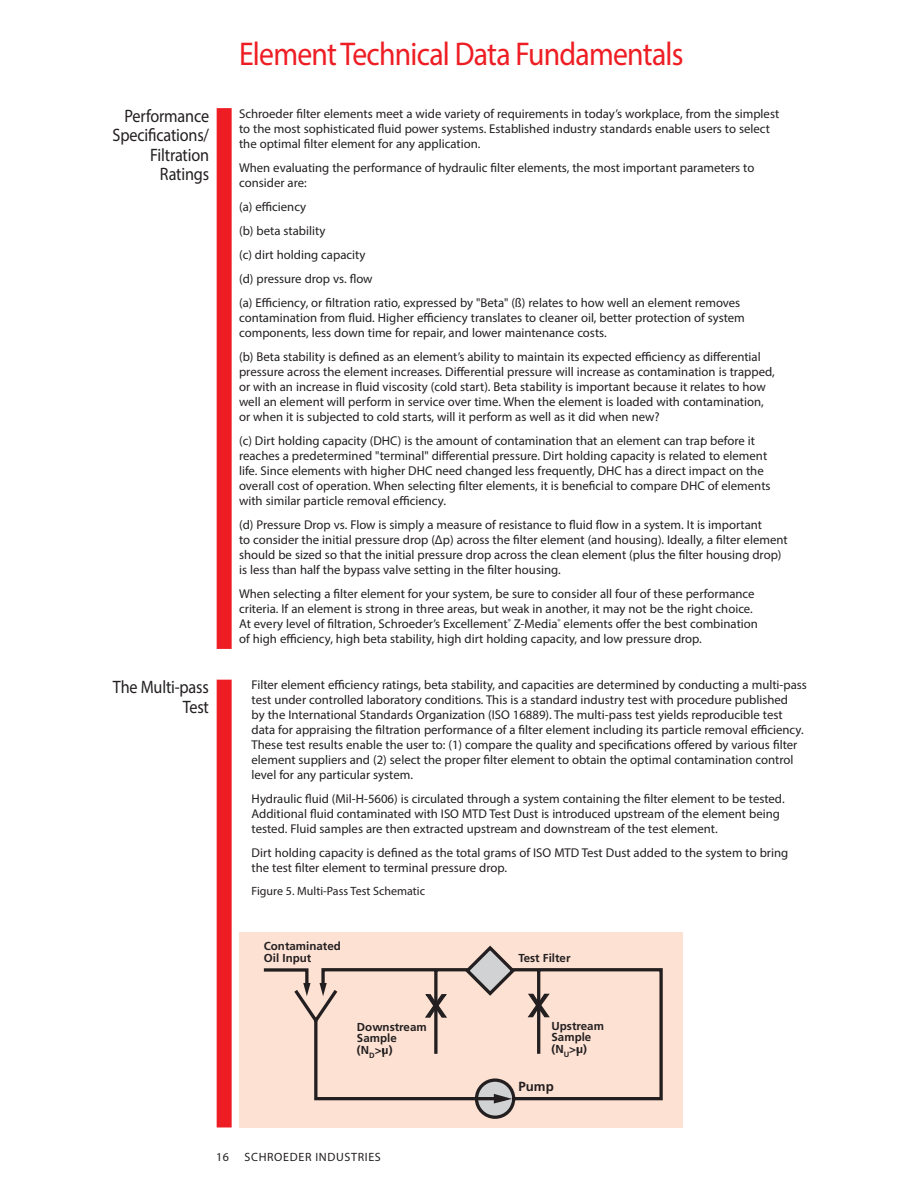
<style>
.page{position:relative;width:918px;height:1188px;background:#fff}
.page>*{position:absolute;margin:0;border:0;box-sizing:border-box;transform-origin:0 0}
.pageheadleftTOP{font:33px "Myriad Pro";letter-spacing:-.025em;color:#ee1d23;scale:.9 1}
.sidebar_subhead{font:18px/19.5px "Myriad Pro";letter-spacing:-.01em;color:#231f20;text-align:right;scale:.9 1}
.t1{font:700 13.2px "Frutiger LT Std";color:#231f20}
.body_text{font:12.75px/15px "Myriad Pro";color:#231f20}
.photo_caption{font:12px "Myriad Pro";color:#231f20}
.photo_caption-2{font:12px "Myriad Pro";letter-spacing:.055em;color:#231f20}
.t2{font:700 11.55px/11.6px "Frutiger LT Std";color:#231f20}
</style>
<div class="page">
<div style="left:239px;top:932px;width:444px;height:195px;background:#fde1d3"></div>
<svg style="left:477px;top:1080px;width:37px;height:37px"></svg>
<div style="left:475px;top:1078px;width:40px;height:41px;border:3px solid #231f20;border-radius:50%"></div>
<svg style="left:264px;top:968px;width:399px;height:134px"></svg>
<svg style="left:494px;top:1094px;width:19px;height:10px"></svg>
<svg style="left:463px;top:945px;width:55px;height:53px"></svg>
<svg style="left:424px;top:993px;width:24px;height:26px"></svg>
<svg style="left:526px;top:993px;width:25px;height:25px"></svg>
<div style="left:217px;top:680px;width:15px;height:447px;background:#ee1d23"></div>
<div style="left:217px;top:108px;width:15px;height:541px;background:#ee1d23"></div>
<p class="sidebar_subhead" style="left:113px;top:106px;width:109px">Performance<br>Specifications/<br>Filtration<br>Ratings</p>
<p class="pageheadleftTOP" style="left:239px;top:33px;width:495px">Element Technical Data Fundamentals</p>
<p class="body_text" style="left:239px;top:107px;width:542px">Schroeder filter elements meet a wide variety of requirements in today’s workplace, from the simplest to the most sophisticated fluid power systems. Established industry standards enable users to select the optimal filter element for any application.</p>
<p class="body_text" style="left:239px;top:161px;width:517px">When evaluating the performance of hydraulic filter elements, the most important parameters to consider are:</p>
<p class="body_text" style="left:239px;top:199px;width:69px">(a) efficiency</p>
<p class="body_text" style="left:239px;top:223px;width:88px">(b) beta stability</p>
<p class="body_text" style="left:239px;top:247px;width:128px">(c) dirt holding capacity</p>
<p class="body_text" style="left:239px;top:271px;width:135px">(d) pressure drop vs. flow</p>
<p class="body_text" style="left:239px;top:295px;width:507px">(a) Efficiency, or filtration ratio, expressed by "Beta" (ß) relates to how well an element removes contamination from fluid. Higher efficiency translates to cleaner oil, better protection of system components, less down time for repair, and lower maintenance costs.</p>
<p class="body_text" style="left:239px;top:349px;width:537px">(b) Beta stability is defined as an element’s ability to maintain its expected efficiency as differential pressure across the element increases. Differential pressure will increase as contamination is trapped, or with an increase in fluid viscosity (cold start). Beta stability is important because it relates to how well an element will perform in service over time. When the element is loaded with contamination, or when it is subjected to cold starts, will it perform as well as it did when new?</p>
<p class="body_text" style="left:239px;top:433px;width:533px">(c) Dirt holding capacity (DHC) is the amount of contamination that an element can trap before it reaches a predetermined "terminal" differential pressure. Dirt holding capacity is related to element life. Since elements with higher DHC need changed less frequently, DHC has a direct impact on the overall cost of operation. When selecting filter elements, it is beneficial to compare DHC of elements with similar particle removal efficiency.</p>
<p class="body_text" style="left:239px;top:517px;width:550px">(d) Pressure Drop vs. Flow is simply a measure of resistance to fluid flow in a system. It is important<br>to consider the initial pressure drop (Δp) across the filter element (and housing). Ideally, a filter element should be sized so that the initial pressure drop across the clean element (plus the filter housing drop) is less than half the bypass valve setting in the filter housing.</p>
<p class="body_text" style="left:239px;top:586px;width:520px">When selecting a filter element for your system, be sure to consider all four of these performance criteria. If an element is strong in three areas, but weak in another, it may not be the right choice.<br>At every level of filtration, Schroeder’s Excellement<sup>®</sup> Z-Media<sup>®</sup> elements offer the best combination of high efficiency, high beta stability, high dirt holding capacity, and low pressure drop.</p>
<p class="sidebar_subhead" style="left:113px;top:677px;width:108px">The Multi-pass<br>Test</p>
<p class="body_text" style="left:252px;top:677px;width:557px">Filter element efficiency ratings, beta stability, and capacities are determined by conducting a multi-pass test under controlled laboratory conditions. This is a standard industry test with procedure published<br>by the International Standards Organization (ISO 16889). The multi-pass test yields reproducible test data for appraising the filtration performance of a filter element including its particle removal efficiency.<br>These test results enable the user to: (1) compare the quality and specifications offered by various filter element suppliers and (2) select the proper filter element to obtain the optimal contamination control level for any particular system.</p>
<p class="body_text" style="left:252px;top:791px;width:535px">Hydraulic fluid (Mil-H-5606) is circulated through a system containing the filter element to be tested.<br>Additional fluid contaminated with ISO MTD Test Dust is introduced upstream of the element being tested. Fluid samples are then extracted upstream and downstream of the test element.</p>
<p class="body_text" style="left:252px;top:845px;width:538px">Dirt holding capacity is defined as the total grams of ISO MTD Test Dust added to the system to bring the test filter element to terminal pressure drop.</p>
<p class="photo_caption" style="left:252px;top:883px;width:175px">Figure 5. Multi-Pass Test Schematic</p>
<p class="t2" style="left:264px;top:940px;width:79px">Contaminated<br>Oil Input</p>
<p class="t2" style="left:519px;top:952px;width:53px">Test Filter</p>
<p class="t2" style="left:552px;top:1020px;width:54px">Upstream<br>Sample (N<sub>U</sub>&gt;u)</p>
<p class="t2" style="left:357px;top:1021px;width:71px">Downstream<br>Sample (N<sub>D</sub>&gt;u)</p>
<p class="t2" style="left:382px;top:1047px;width:5px">l</p>
<p class="t2" style="left:576px;top:1046px;width:5px">l</p>
<p class="t1" style="left:519px;top:1078px;width:37px">Pump</p>
<p class="photo_caption" style="left:216px;top:1150px;width:14px">16</p>
<p class="photo_caption-2" style="left:244px;top:1150px;width:138px">SCHROEDER INDUSTRIES</p>
</div>
